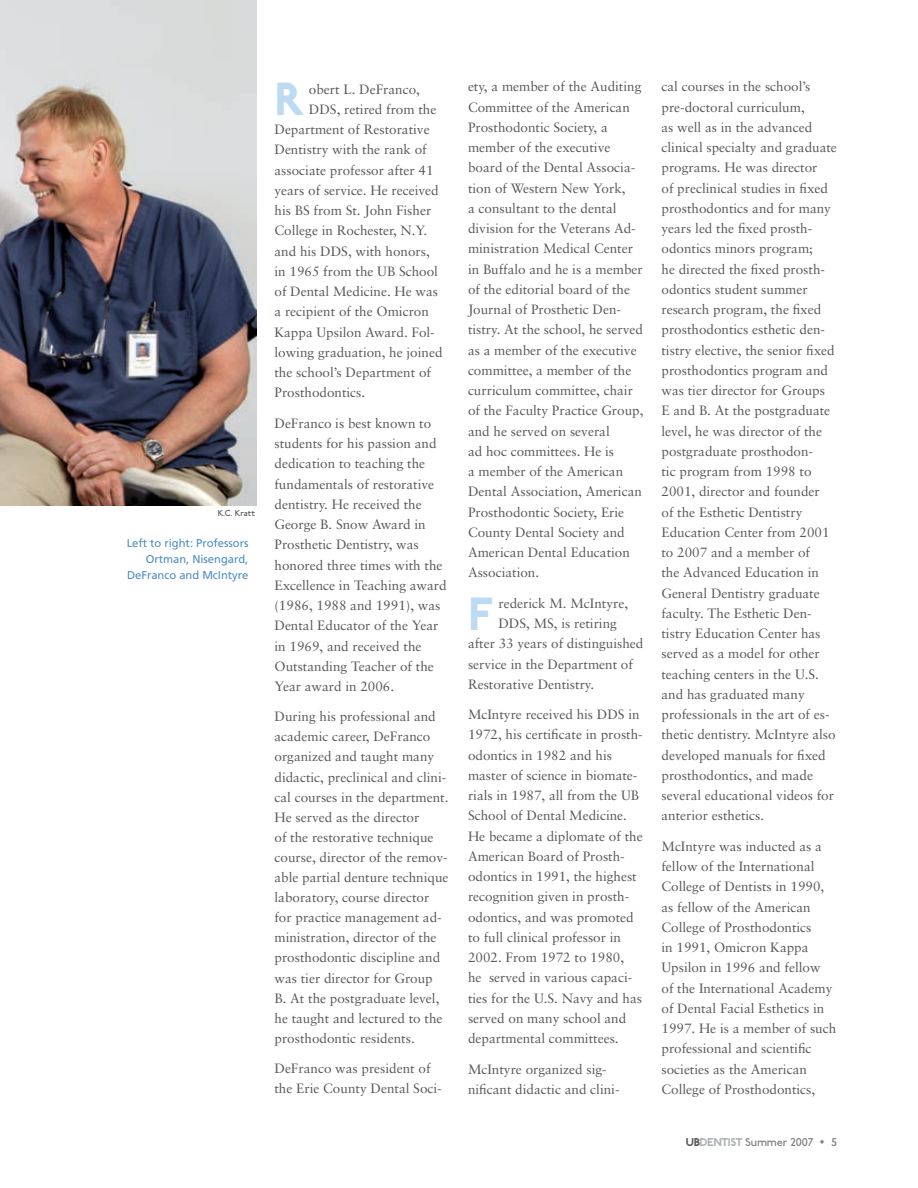
<style>
.page{position:relative;width:918px;height:1188px;background:#fff}
.page>*{position:absolute;margin:0;border:0;box-sizing:border-box;transform-origin:0 0}
.t1{font:700 49.05px "P22 Johnston Underground";color:#bddaf3}
.t2{font:13.5px/20.2px "Sabon";color:#58595b}
.t3{font:12px "P22 Johnston Underground";letter-spacing:-.01em;color:#808285}
.t4{font:11.25px/15.8px "Frutiger";letter-spacing:-.005em;color:#4e8ec4;text-align:right}
.t5{font:9px "P22 Johnston Underground";color:#58595b}
.s1{font-weight:700;color:#58595b}
.s2{font-weight:700;color:#adb0b2}
.s3{font-family:"Monotype Sorts";font-size:6px}
</style>
<div class="page">
<img style="left:0;top:0;width:256px;height:505px">
<p class="t5" style="left:218px;top:508px;width:39px">K.C. Kratt</p>
<p class="t4" style="left:127px;top:536px;width:123px">Left to right: Professors<br>Ortman, Nisengard,<br>DeFranco and McIntyre</p>
<h1 class="t1" style="left:274px;top:70px;width:31px">R</h1>
<p class="t2" style="left:309px;top:79px;width:113px">obert L. DeFranco,</p>
<p class="t2" style="left:309px;top:99px;width:129px">DDS, retired from the</p>
<p class="t2" style="left:274px;top:119px;width:157px">Department of Restorative</p>
<p class="t2" style="left:274px;top:139px;width:154px">Dentistry with the rank of</p>
<p class="t2" style="left:274px;top:160px;width:161px">associate professor after 41</p>
<p class="t2" style="left:274px;top:180px;width:166px">years of service. He received</p>
<p class="t2" style="left:274px;top:200px;width:158px">his BS from St. John Fisher</p>
<p class="t2" style="left:274px;top:220px;width:154px">College in Rochester, N.Y.</p>
<p class="t2" style="left:274px;top:241px;width:157px">and his DDS, with honors,</p>
<p class="t2" style="left:274px;top:261px;width:165px">in 1965 from the UB School</p>
<p class="t2" style="left:274px;top:281px;width:165px">of Dental Medicine. He was</p>
<p class="t2" style="left:274px;top:301px;width:156px">a recipient of the Omicron</p>
<p class="t2" style="left:274px;top:322px;width:162px">Kappa Upsilon Award. Fol-</p>
<p class="t2" style="left:274px;top:342px;width:170px">lowing graduation, he joined</p>
<p class="t2" style="left:274px;top:362px;width:158px">the school’s Department of</p>
<p class="t2" style="left:274px;top:382px;width:92px">Prosthodontics.</p>
<p class="t2" style="left:274px;top:413px;width:174px">DeFranco is best known to students for his passion and dedication to teaching the fundamentals of restorative dentistry. He received the<br>George B. Snow Award in<br>Prosthetic Dentistry, was honored three times with the<br>Excellence in Teaching award (1986, 1988 and 1991), was<br>Dental Educator of the Year in 1969, and received the<br>Outstanding Teacher of the<br>Year award in 2006.</p>
<p class="t2" style="left:274px;top:706px;width:176px">During his professional and academic career, DeFranco organized and taught many didactic, preclinical and clini&shy;cal courses in the department.<br>He served as the director<br>of the restorative technique course, director of the remov&shy;able partial denture technique laboratory, course director for practice management ad&shy;ministration, director of the prosthodontic discipline and was tier director for Group<br>B. At the postgraduate level, he taught and lectured to the prosthodontic residents.</p>
<p class="t2" style="left:274px;top:1058px;width:169px">DeFranco was president of the Erie County Dental Soci-</p>
<p class="t2" style="left:468px;top:76px;width:177px">ety, a member of the Auditing<br>Committee of the American<br>Prosthodontic Society, a member of the executive board of the Dental Associa&shy;tion of Western New York,<br>a consultant to the dental division for the Veterans Ad&shy;ministration Medical Center in Buffalo and he is a member of the editorial board of the<br>Journal of Prosthetic Den&shy;tistry. At the school, he served as a member of the executive committee, a member of the curriculum committee, chair of the Faculty Practice Group, and he served on several<br>ad hoc committees. He is<br>a member of the American<br>Dental Association, American<br>Prosthodontic Society, Erie<br>County Dental Society and<br>American Dental Education<br>Association.</p>
<h1 class="t1" style="left:468px;top:584px;width:27px">F</h1>
<p class="t2" style="left:498px;top:593px;width:131px">rederick M. McIntyre,</p>
<p class="t2" style="left:498px;top:613px;width:120px">DDS, MS, is retiring</p>
<p class="t2" style="left:468px;top:633px;width:177px">after 33 years of distinguished</p>
<p class="t2" style="left:468px;top:654px;width:166px">service in the Department of</p>
<p class="t2" style="left:468px;top:674px;width:128px">Restorative Dentistry.</p>
<p class="t2" style="left:468px;top:704px;width:176px">McIntyre received his DDS in<br>1972, his certificate in prosth&shy;odontics in 1982 and his master of science in biomate&shy;rials in 1987, all from the UB<br>School of Dental Medicine.<br>He became a diplomate of the<br>American Board of Prosth&shy;odontics in 1991, the highest recognition given in prosth&shy;odontics, and was promoted to full clinical professor in<br>2002. From 1972 to 1980,<br>he served in various capaci&shy;ties for the U.S. Navy and has served on many school and departmental committees.</p>
<p class="t2" style="left:468px;top:1059px;width:153px">McIntyre organized sig&shy;nificant didactic and clini-</p>
<p class="t2" style="left:662px;top:76px;width:177px">cal courses in the school’s pre-doctoral curriculum,<br>as well as in the advanced clinical specialty and graduate programs. He was director<br>of preclinical studies in fixed prosthodontics and for many years led the fixed prosth&shy;odontics minors program;<br>he directed the fixed prosth&shy;odontics student summer research program, the fixed prosthodontics esthetic den&shy;tistry elective, the senior fixed prosthodontics program and was tier director for Groups<br>E and B. At the postgraduate level, he was director of the postgraduate prosthodon-<br>tic program from 1998 to<br>2001, director and founder<br>of the Esthetic Dentistry<br>Education Center from 2001 to 2007 and a member of<br>the Advanced Education in<br>General Dentistry graduate faculty. The Esthetic Den&shy;tistry Education Center has served as a model for other teaching centers in the U.S. and has graduated many professionals in the art of es&shy;thetic dentistry. McIntyre also developed manuals for fixed prosthodontics, and made several educational videos for anterior esthetics.</p>
<p class="t2" style="left:662px;top:836px;width:176px">McIntyre was inducted as a fellow of the International<br>College of Dentists in 1990, as fellow of the American<br>College of Prosthodontics<br>in 1991, Omicron Kappa<br>Upsilon in 1996 and fellow<br>of the International Academy of Dental Facial Esthetics in<br>1997. He is a member of such professional and scientific societies as the American<br>College of Prosthodontics,</p>
<p class="t3" style="left:686px;top:1135px;width:153px"><span class="s1">UB</span><span class="s2">DENTIST</span> Summer 2007 <span class="s3">u</span> 5</p>
</div>
